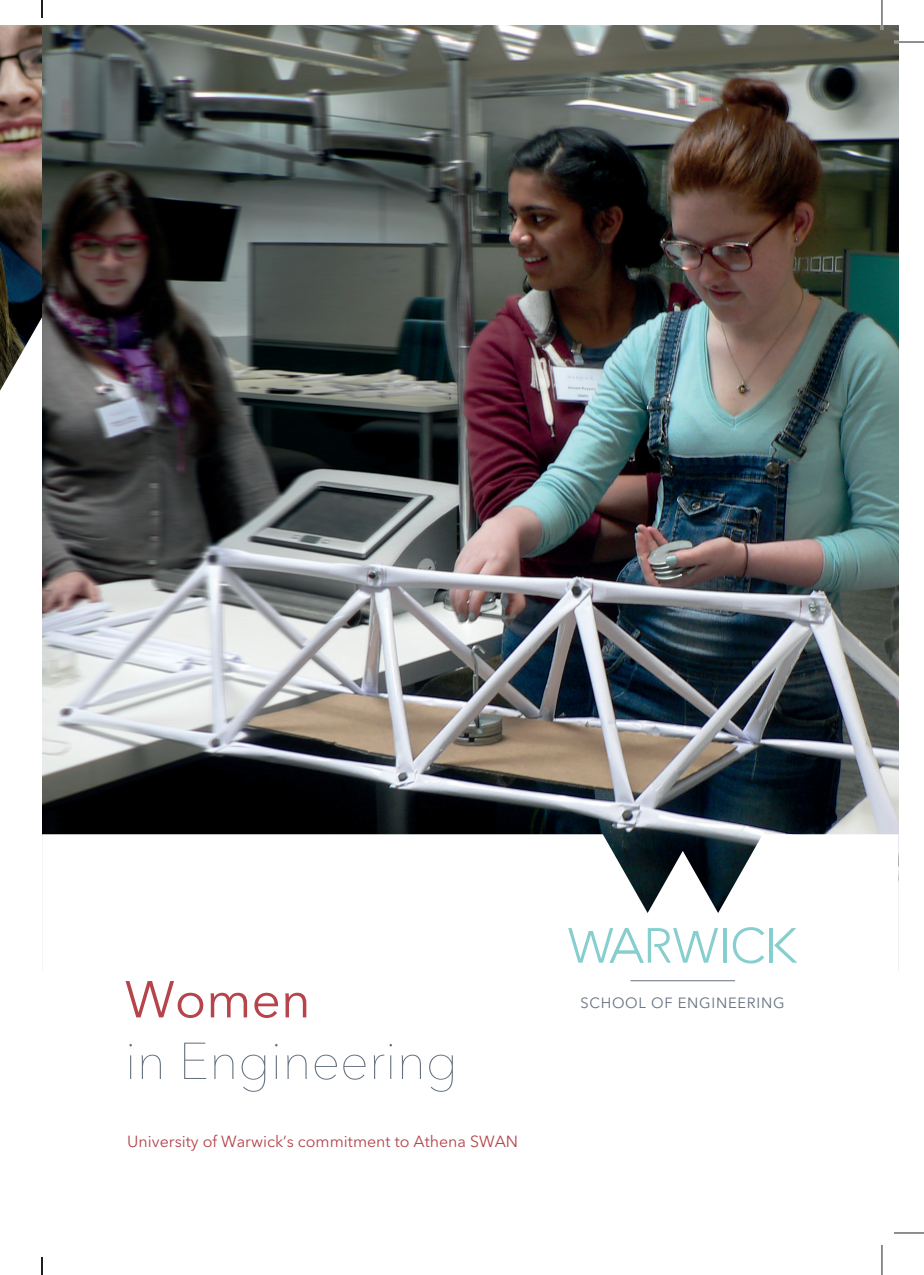
<style>
.page{position:relative;width:924px;height:1275px;background:#fff}
.page>*{position:absolute;margin:0;border:0;box-sizing:border-box;transform-origin:0 0}
.t1{font:200 51.4px "Avenir Next";color:#65717f}
.t2{font:51.4px "Avenir Next";color:#b5444b}
.t3{font:16px "Avenir Next";color:#b5444b}
.t4{font:14.8px "Avenir Next";letter-spacing:.05em;color:#65717f}
</style>
<div class="page">
<img style="left:42px;top:25px;width:856px;height:809px">
<svg style="left:42px;top:834px;width:856px;height:416px"></svg>
<svg style="left:568px;top:927px;width:229px;height:36px"></svg>
<hr style="left:630px;top:980px;width:104px;height:1px;background:#65717f">
<img style="left:0;top:25px;width:42px;height:366px">
<hr style="left:893px;top:41px;width:30px;height:2px;background:#fff">
<hr style="left:893px;top:1231px;width:30px;height:3px;background:#fff">
<hr style="left:880px;top:0;width:2px;height:30px;background:#fff">
<hr style="left:880px;top:1245px;width:2px;height:30px;background:#fff">
<hr style="left:893px;top:42px;width:30px;height:1px;background:#231f20">
<hr style="left:893px;top:1232px;width:30px;height:1px;background:#231f20">
<hr style="left:0;top:0;width:1px;height:30px;background:#231f20">
<hr style="left:0;top:1245px;width:1px;height:30px;background:#231f20">
<hr style="left:881px;top:0;width:1px;height:30px;background:#231f20">
<hr style="left:881px;top:1245px;width:1px;height:30px;background:#231f20">
<svg style="left:41px;top:0;width:2px;height:18px"></svg>
<svg style="left:41px;top:1257px;width:2px;height:18px"></svg>
<h1 class="t2" style="left:125px;top:968px;width:187px">Women</h1>
<h1 class="t1" style="left:125px;top:1030px;width:334px">in Engineering</h1>
<p class="t3" style="left:127px;top:1132px;width:392px">University of Warwick’s commitment to Athena SWAN</p>
<p class="t4" style="left:580px;top:993px;width:205px">SCHOOL OF ENGINEERING</p>
</div>
